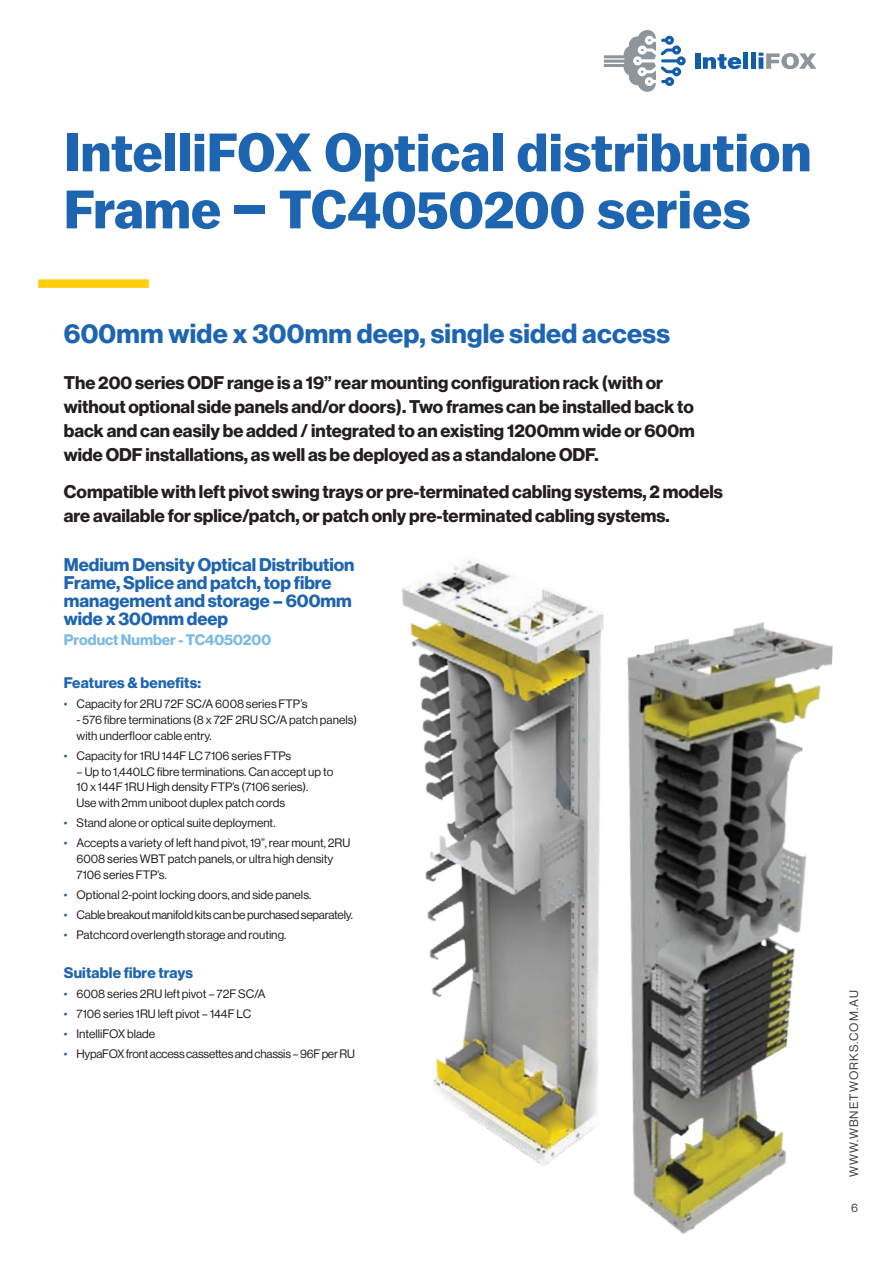
<style>
.page{position:relative;width:893px;height:1263px;background:#fff}
.page>*{position:absolute;margin:0;border:0;box-sizing:border-box;transform-origin:0 0}
.t1{font:700 54px/57px "Balto";color:#1e65b1}
.t2{font:700 27px "Neue Haas Display";letter-spacing:.01em;color:#1e65b1}
.t3{font:700 18px/24px "Neue Haas Display";color:#231f20}
.t4{font:700 18px/18px "Neue Haas Display";color:#1e65b1}
.t5{font:700 15px "Neue Haas Display";letter-spacing:.01em;color:#1e65b1}
.t6{font:700 15px "Neue Haas Display";color:#7dbae6}
.t7{font:12px/15.8px "Neue Haas Display";color:#231f20}
.t8{font:12px "Neue Haas Display";letter-spacing:-.02em;color:#231f20}
.t9{font:12px "N Haas Grotesk DS Pro 55 Rg";letter-spacing:.09em;color:#3e3e3f}
.s1{color:#1e65b1}
</style>
<div class="page">
<div style="left:38px;top:279px;width:111px;height:9px;background:#fcce0b"></div>
<img style="left:402px;top:560px;width:202px;height:605px">
<img style="left:627px;top:622px;width:206px;height:612px">
<div style="left:695px;top:53px;width:5px;height:16px;background:#125daa"></div>
<svg style="left:703px;top:54px;width:38px;height:15px"></svg>
<div style="left:743px;top:53px;width:5px;height:16px;background:#125daa"></div>
<div style="left:751px;top:53px;width:5px;height:16px;background:#125daa"></div>
<svg style="left:759px;top:53px;width:57px;height:16px"></svg>
<svg style="left:604px;top:30px;width:82px;height:62px"></svg>
<h1 class="t1" style="left:64px;top:123px;width:749px">IntelliFOX Optical distribution<br>Frame – TC4050200 series</h1>
<h2 class="t2" style="left:64px;top:317px;width:608px">600mm wide x 300mm deep, single sided access</h2>
<p class="t3" style="left:64px;top:371px;width:632px">The 200 series ODF range is a 19” rear mounting configuration rack (with or without optional side panels and/or doors). Two frames can be installed back to back and can easily be added / integrated to an existing 1200mm wide or 600m wide ODF installations, as well as be deployed as a standalone ODF.</p>
<h3 class="t3" style="left:64px;top:480px;width:661px">Compatible with left pivot swing trays or pre-terminated cabling systems, 2 models are available for splice/patch, or patch only pre-terminated cabling systems.</h3>
<h3 class="t4" style="left:64px;top:556px;width:292px">Medium Density Optical Distribution<br>Frame, Splice and patch, top fibre management and storage – 600mm wide x 300mm deep</h3>
<p class="t6" style="left:64px;top:631px;width:209px">Product Number - TC4050200</p>
<p class="t5" style="left:64px;top:674px;width:139px">Features &amp; benefits:</p>
<p class="t7" style="left:64px;top:696px;width:245px"><span class="s1">•</span> Capacity for 2RU 72F SC/A 6008 series FTP’s</p>
<p class="t7" style="left:77px;top:712px;width:282px">- 576 fibre terminations (8 x 72F 2RU SC/A patch panels) with underfloor cable entry.</p>
<p class="t7" style="left:64px;top:748px;width:229px"><span class="s1">•</span> Capacity for 1RU 144F LC 7106 series FTPs</p>
<p class="t7" style="left:77px;top:764px;width:258px">– Up to 1,440LC fibre terminations. Can accept up to<br>10 x 144F 1RU High density FTP’s (7106 series).<br>Use with 2mm uniboot duplex patch cords</p>
<p class="t7" style="left:64px;top:815px;width:213px"><span class="s1">•</span> Stand alone or optical suite deployment.</p>
<p class="t7" style="left:77px;top:835px;width:275px;text-indent:-13px"><span class="s1">•</span> Accepts a variety of left hand pivot, 19”, rear mount, 2RU<br>6008 series WBT patch panels, or ultra high density<br>7106 series FTP’s.</p>
<p class="t7" style="left:64px;top:887px;width:249px"><span class="s1">•</span> Optional 2-point locking doors, and side panels.</p>
<p class="t8" style="left:64px;top:908px;width:291px"><span class="s1">•</span> Cable breakout manifold kits can be purchased separately.</p>
<p class="t7" style="left:64px;top:927px;width:224px"><span class="s1">•</span> Patchcord overlength storage and routing.</p>
<p class="t5" style="left:64px;top:964px;width:131px">Suitable fibre trays</p>
<p class="t7" style="left:64px;top:986px;width:203px"><span class="s1">•</span> 6008 series 2RU left pivot – 72F SC/A</p>
<p class="t7" style="left:64px;top:1006px;width:189px"><span class="s1">•</span> 7106 series 1RU left pivot – 144F LC</p>
<p class="t7" style="left:64px;top:1026px;width:93px"><span class="s1">•</span> IntelliFOX blade</p>
<p class="t8" style="left:64px;top:1047px;width:293px"><span class="s1">•</span> HypaFOX front access cassettes and chassis – 96F per RU</p>
<p class="t9" style="left:847px;top:1177px;width:188px;rotate:-90deg">WWW.WBNETWORKS.COM.AU</p>
<p class="t9" style="left:851px;top:1201px;width:8px">6</p>
</div>
